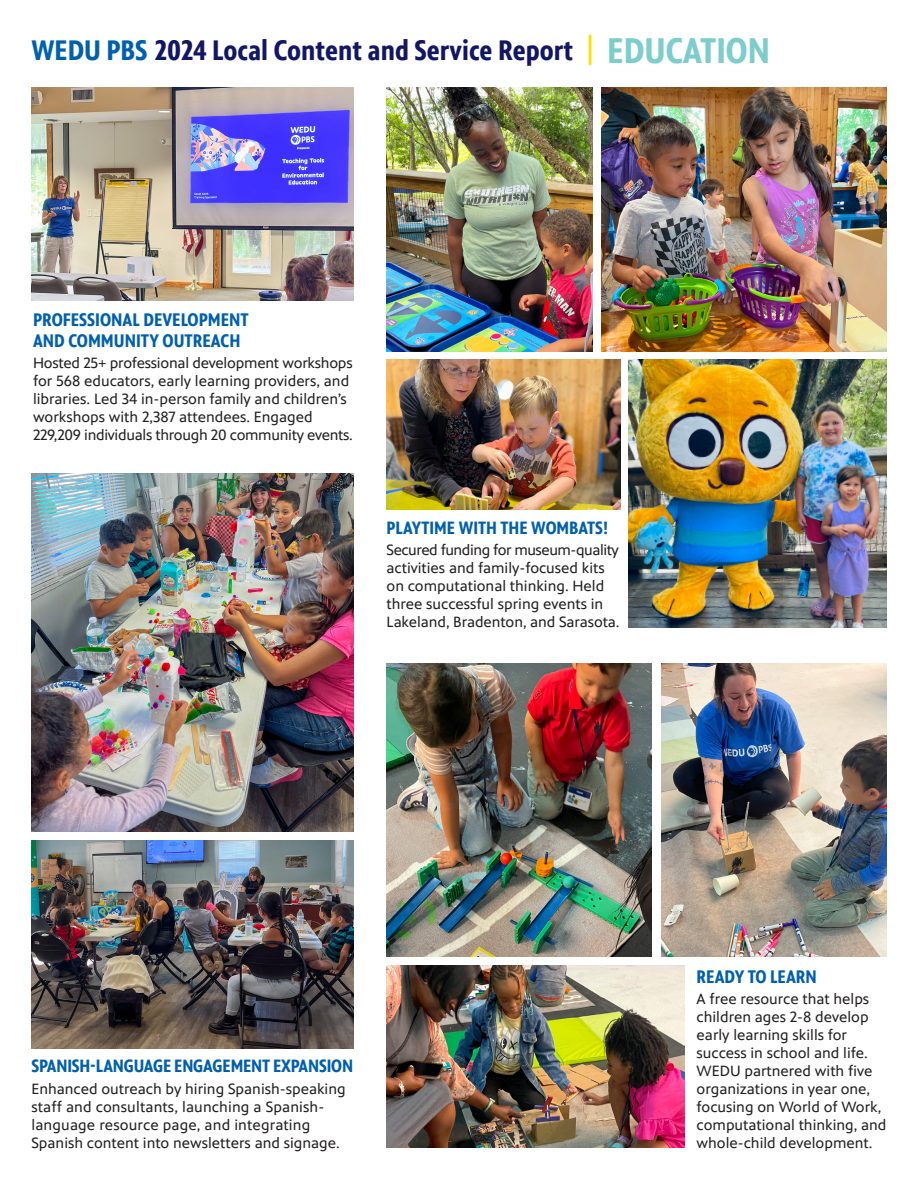
<style>
.page{position:relative;width:918px;height:1188px;background:#fff}
.page>*{position:absolute;margin:0;border:0;box-sizing:border-box;transform-origin:0 0}
.t1{font:700 28.5px "PBS Sans Condensed";color:#111764}
.t2{font:700 18.3px/21px "PBS Sans Condensed";color:#0160ae}
.t3{font:700 18px "PBS Sans Condensed";letter-spacing:-.01em;color:#0160ae}
.t4{font:15px/18px "PBS Sans";color:#231f20}
.s1{color:#0160ae}
.s2{font-family:"PBS Sans";font-weight:400;font-size:31.5px;color:#ffdf01}
.s3{font-size:36px;color:#7ccdcb}
</style>
<div class="page">
<img style="left:387px;top:88px;width:206px;height:263px">
<img style="left:628px;top:359px;width:259px;height:268px">
<img style="left:387px;top:359px;width:233px;height:151px">
<img style="left:602px;top:88px;width:285px;height:263px">
<img style="left:31px;top:88px;width:322px;height:212px">
<img style="left:31px;top:840px;width:322px;height:209px">
<img style="left:387px;top:966px;width:298px;height:182px">
<img style="left:31px;top:473px;width:322px;height:359px">
<img style="left:387px;top:664px;width:264px;height:293px">
<img style="left:662px;top:664px;width:225px;height:293px">
<p class="t1" style="left:31px;top:34px;width:740px"><span class="s1">WEDU PBS</span> 2024 Local Content and Service Report <span class="s2">|</span> <span class="s3">EDUCATION</span></p>
<p class="t2" style="left:33px;top:309px;width:217px">PROFESSIONAL DEVELOPMENT<br>AND COMMUNITY OUTREACH</p>
<p class="t4" style="left:33px;top:354px;width:321px">Hosted 25+ professional development workshops for 568 educators, early learning providers, and libraries. Led 34 in-person family and children’s workshops with 2,387 attendees. Engaged 229,209 individuals through 20 community events.</p>
<p class="t3" style="left:387px;top:518px;width:224px">PLAYTIME WITH THE WOMBATS!</p>
<p class="t4" style="left:387px;top:541px;width:235px">Secured funding for museum-quality activities and family-focused kits on computational thinking. Held three successful spring events in Lakeland, Bradenton, and Sarasota.</p>
<p class="t3" style="left:31px;top:1056px;width:323px">SPANISH-LANGUAGE ENGAGEMENT EXPANSION</p>
<p class="t4" style="left:31px;top:1080px;width:316px">Enhanced outreach by hiring Spanish-speaking staff and consultants, launching a Spanish&shy;language resource page, and integrating Spanish content into newsletters and signage.</p>
<p class="t2" style="left:697px;top:966px;width:122px">READY TO LEARN</p>
<p class="t4" style="left:697px;top:990px;width:191px">A free resource that helps children ages 2-8 develop early learning skills for success in school and life.<br>WEDU partnered with five organizations in year one, focusing on World of Work, computational thinking, and whole-child development.</p>
</div>
